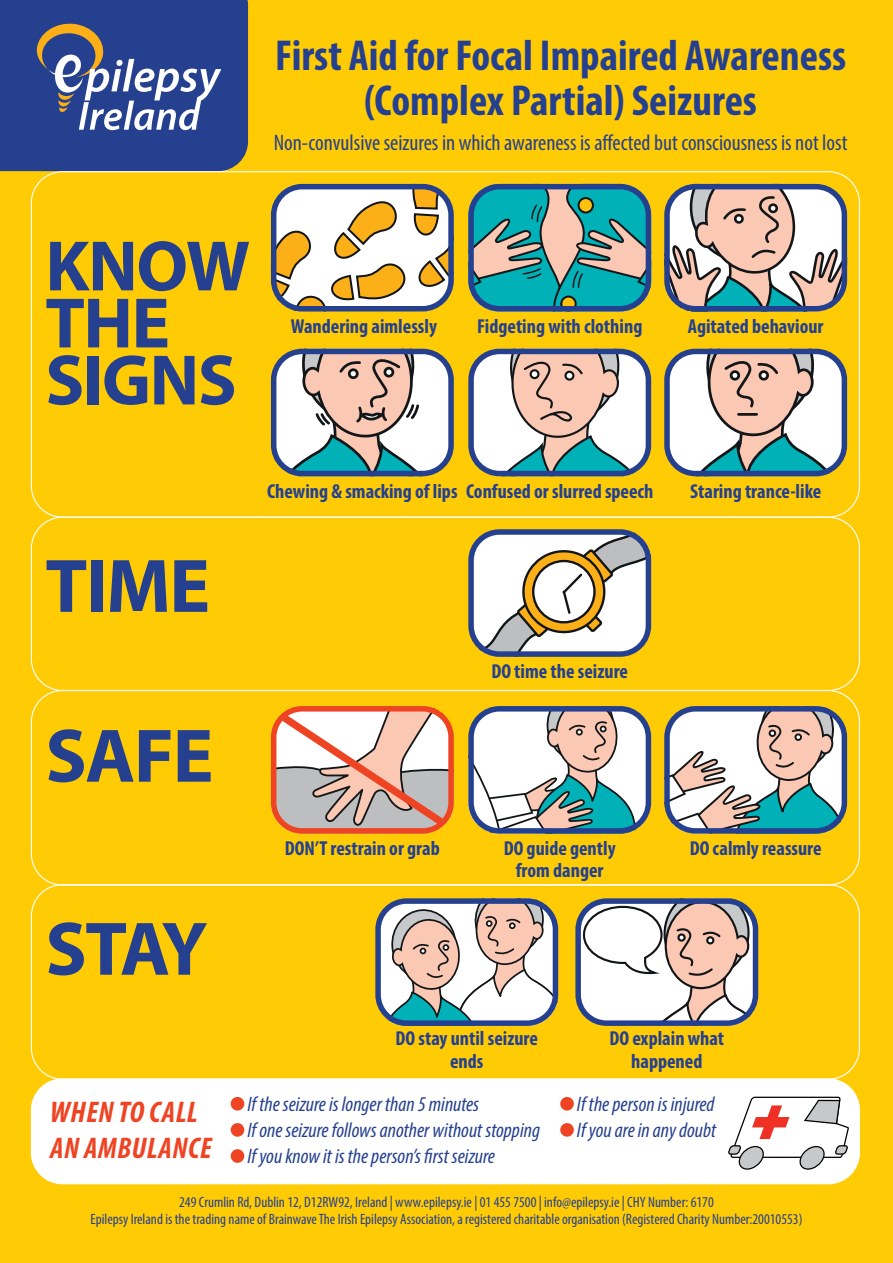
<style>
.page{position:relative;width:893px;height:1263px;background:#ffcb05}
.page>*{position:absolute;margin:0;border:0;box-sizing:border-box;transform-origin:0 0}
.t1{font:700 76.5px "Myriad Pro";letter-spacing:-.02em;color:#25408f}
.t2{font:700 72px/57px "Myriad Pro";letter-spacing:-.02em;color:#25408f}
.t3{font:700 condensed 43.5px/44.7px "Myriad Pro";color:#25408f;text-align:center}
.t4{font:italic 700 condensed 30px/36px "Myriad Pro";letter-spacing:.02em;color:#ef4423}
.t5{font:condensed 22.5px "Myriad Pro";color:#25408f}
.t6{font:italic condensed 21px/26.1px "Myriad Pro";color:#25408f}
.t7{font:700 condensed 20.25px/22.5px "Myriad Pro";color:#25408f;text-align:center}
.t8{font:condensed 15px/16.5px "Myriad Pro";color:#25408f;text-align:center}
</style>
<div class="page">
<svg style="left:0;top:0;width:248px;height:171px;background:#3d5394"></svg>
<div style="left:31px;top:1079px;width:828px;height:105px;background:#fff;border-radius:31px"></div>
<div style="left:31px;top:1078px;width:829px;height:106px;border:1px solid #fff;border-radius:31px"></div>
<div style="left:231px;top:1097px;width:13px;height:13px;background:#ef4423;border-radius:50%"></div>
<div style="left:231px;top:1123px;width:13px;height:14px;background:#ef4423;border-radius:50%"></div>
<div style="left:231px;top:1149px;width:13px;height:14px;background:#ef4423;border-radius:50%"></div>
<div style="left:560px;top:1097px;width:14px;height:13px;background:#ef4423;border-radius:50%"></div>
<div style="left:560px;top:1123px;width:14px;height:14px;background:#ef4423;border-radius:50%"></div>
<svg style="left:728px;top:1096px;width:121px;height:74px"></svg>
<div style="left:31px;top:517px;width:829px;height:174px;border:1px solid #fff;border-radius:31px"></div>
<svg style="left:277px;top:190px;width:171px;height:121px;background:#e6d3ae"></svg>
<div style="left:271px;top:184px;width:183px;height:127px;border:5px solid #25408f;border-radius:28px"></div>
<svg style="left:277px;top:349px;width:171px;height:127px;background:#cbc9c1"></svg>
<div style="left:271px;top:349px;width:183px;height:127px;border:5px solid #25408f;border-radius:28px"></div>
<svg style="left:474px;top:190px;width:177px;height:121px;background:#54a6a0"></svg>
<div style="left:468px;top:184px;width:183px;height:127px;border:5px solid #25408f;border-radius:28px"></div>
<svg style="left:474px;top:349px;width:171px;height:127px;background:#d2cfc7"></svg>
<div style="left:468px;top:349px;width:183px;height:127px;border:5px solid #25408f;border-radius:28px"></div>
<svg style="left:474px;top:535px;width:171px;height:116px;background:#ded6c7"></svg>
<div style="left:468px;top:529px;width:183px;height:128px;border:5px solid #25408f;border-radius:28px"></div>
<svg style="left:670px;top:190px;width:171px;height:122px;background:#cabdb5"></svg>
<div style="left:664px;top:184px;width:183px;height:127px;border:5px solid #25408f;border-radius:28px"></div>
<svg style="left:670px;top:349px;width:171px;height:127px;background:#cdcdc5"></svg>
<hr style="left:738px;top:413px;width:19px;height:3px;background:#131618">
<div style="left:664px;top:349px;width:183px;height:127px;border:5px solid #25408f;border-radius:28px"></div>
<div style="left:471px;top:709px;width:177px;height:122px;background:#fff;border-radius:28px"></div>
<svg style="left:474px;top:712px;width:166px;height:116px"></svg>
<div style="left:468px;top:706px;width:183px;height:128px;border:5px solid #25408f;border-radius:28px"></div>
<svg style="left:381px;top:904px;width:171px;height:116px;background:#d2ccc7"></svg>
<div style="left:375px;top:898px;width:183px;height:128px;border:5px solid #25408f;border-radius:28px"></div>
<svg style="left:670px;top:712px;width:171px;height:116px;background:#c2c9c5"></svg>
<div style="left:664px;top:706px;width:183px;height:128px;border:5px solid #25408f;border-radius:28px"></div>
<svg style="left:582px;top:904px;width:176px;height:116px;background:#e2d5d0"></svg>
<div style="left:575px;top:898px;width:183px;height:128px;border:5px solid #25408f;border-radius:28px"></div>
<svg style="left:271px;top:706px;width:183px;height:128px;background:#ddb3a2"></svg>
<h3 class="t3" style="left:275px;top:32px;width:573px">First Aid for Focal Impaired Awareness (Complex Partial) Seizures</h3>
<p class="t5" style="left:274px;top:129px;width:575px">Non-convulsive seizures in which awareness is affected but consciousness is not lost</p>
<h2 class="t2" style="left:45px;top:235px;width:206px">KNOW<br>THE<br>SIGNS</h2>
<p class="t7" style="left:291px;top:314px;width:148px">Wandering aimlessly</p>
<p class="t7" style="left:477px;top:314px;width:167px">Fidgeting with clothing</p>
<p class="t7" style="left:688px;top:314px;width:137px">Agitated behaviour</p>
<h1 class="t1" style="left:45px;top:536px;width:166px">TIME</h1>
<h1 class="t1" style="left:45px;top:706px;width:170px">SAFE</h1>
<h1 class="t1" style="left:45px;top:899px;width:164px">STAY</h1>
<p class="t7" style="left:267px;top:480px;width:388px">Chewing &amp; smacking of lips Confused or slurred speech</p>
<p class="t7" style="left:690px;top:480px;width:133px">Staring trance-like</p>
<p class="t7" style="left:491px;top:660px;width:138px">DO time the seizure</p>
<p class="t7" style="left:285px;top:836px;width:156px">DON’T restrain or grab</p>
<p class="t7" style="left:504px;top:836px;width:114px">DO guide gently from danger</p>
<p class="t7" style="left:690px;top:836px;width:133px">DO calmly reassure</p>
<p class="t7" style="left:396px;top:1027px;width:144px">DO stay until seizure ends</p>
<p class="t7" style="left:609px;top:1027px;width:116px">DO explain what happened</p>
<h3 class="t4" style="left:50px;top:1093px;width:163px">WHEN TO CALL<br>AN AMBULANCE</h3>
<p class="t6" style="left:247px;top:1090px;width:294px">If the seizure is longer than 5 minutes<br>If one seizure follows another without stopping<br>If you know it is the person’s first seizure</p>
<p class="t6" style="left:577px;top:1090px;width:141px">If the person is injured<br>If you are in any doubt</p>
<p class="t8" style="left:91px;top:1194px;width:713px">249 Crumlin Rd, Dublin 12, D12RW92, Ireland | www.epilepsy.ie | 01 455 7500 | info@epilepsy.ie | CHY Number: 6170<br>Epilepsy Ireland is the trading name of Brainwave The Irish Epilepsy Association, a registered charitable organisation (Registered Charity Number:20010553)</p>
</div>
